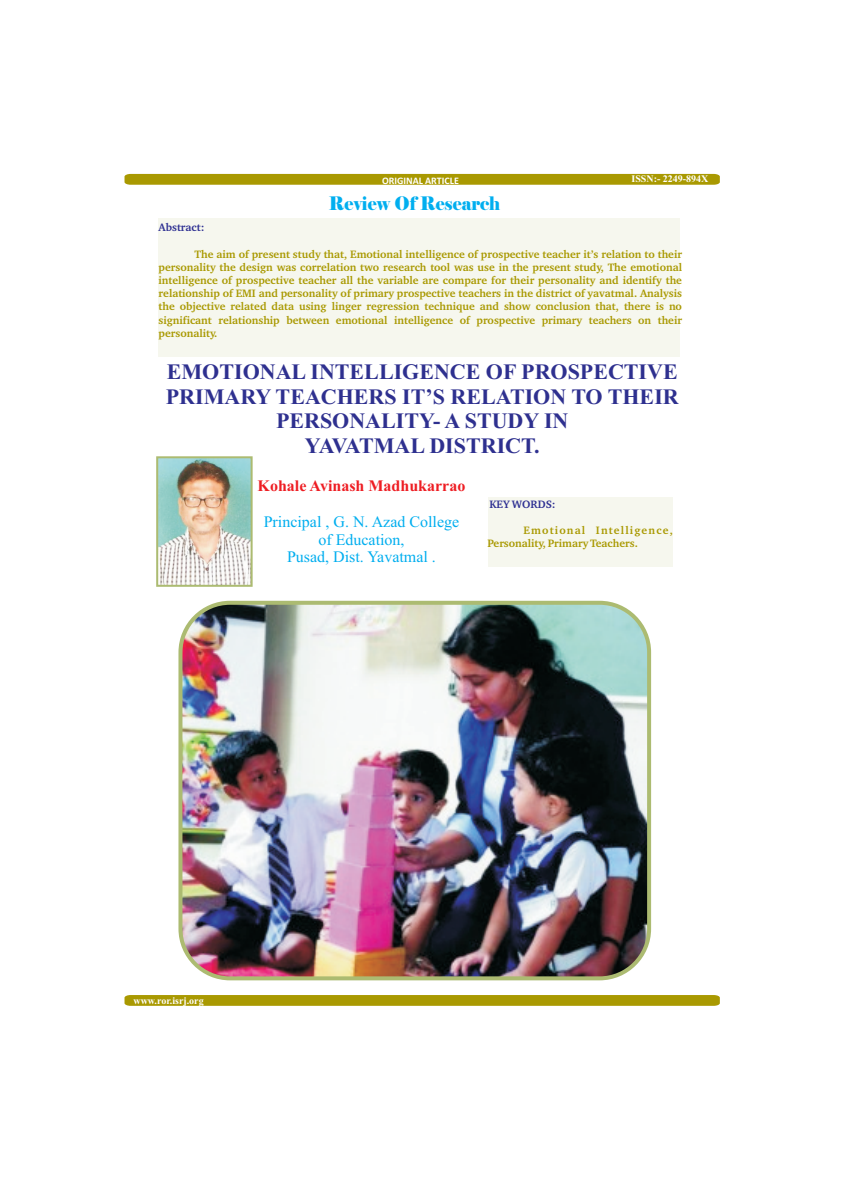
<style>
.page{position:relative;width:842px;height:1191px;background:#fff}
.page>*{position:absolute;margin:0;border:0;box-sizing:border-box;transform-origin:0 0}
.t1{font:700 22px/24.4px "Times New Roman";color:#2e308f;text-align:center}
.t2{font:18.6px "Elephant";color:#00aeef;scale:.91 1}
.t3{font:16px/17.7px "Times New Roman";color:#00aeef;text-align:center}
.t4{font:700 16px "Times New Roman";color:#ee1d23}
.t5{font:700 11px/13.2px "Charter BT";color:#a99901;text-align:justify}
.t6{font:700 11px "Charter BT";color:#2e3092}
.t7{font:700 10px "Times New Roman";color:#fff}
.t8{font:700 10px "Calibri";color:#fff}
</style>
<div class="page">
<div style="left:488px;top:497px;width:185px;height:70px;background:#f6f7ee"></div>
<div style="left:159px;top:218px;width:521px;height:138px;background:#f6f7ee"></div>
<svg style="left:125px;top:174px;width:595px;height:11px;background:#ab9b07"></svg>
<div style="left:125px;top:995px;width:595px;height:10px;background:#a99901"></div>
<img style="left:159px;top:459px;width:91px;height:125px">
<div style="left:156px;top:456px;width:97px;height:131px;border:2px solid #acbb71"></div>
<img style="left:180px;top:603px;width:469px;height:375px;border-radius:49px">
<div style="left:178px;top:601px;width:473px;height:379px;border:4px solid #acbb71;border-radius:49px"></div>
<p class="t8" style="left:382px;top:176px;width:78px">ORIGINAL ARTICLE</p>
<h2 class="t2" style="left:329px;top:192px;width:190px">Review Of Research</h2>
<p class="t7" style="left:631px;top:175px;width:78px">ISSN:- 2249-894X</p>
<p class="t6" style="left:159px;top:223px;width:47px">Abstract:</p>
<p class="t5" style="left:159px;top:248px;width:525px;text-indent:36px">The aim of present study that, Emotional intelligence of prospective teacher it’s relation to their personality the design was correlation two research tool was use in the present study, The emotional intelligence of prospective teacher all the variable are compare for their personality and identify the relationship of EMI and personality of primary prospective teachers in the district of yavatmal. Analysis the objective related data using linger regression technique and show conclusion that, there is no significant relationship between emotional intelligence of prospective primary teachers on their personality.</p>
<h1 class="t1" style="left:166px;top:362px;width:514px">EMOTIONAL INTELLIGENCE OF PROSPECTIVE<br>PRIMARY TEACHERS IT’S RELATION TO THEIR<br>PERSONALITY- A STUDY IN<br>YAVATMAL DISTRICT.</h1>
<h3 class="t4" style="left:258px;top:480px;width:209px">Kohale Avinash Madhukarrao</h3>
<h3 class="t3" style="left:264px;top:514px;width:197px">Principal , G. N. Azad College of Education,<br>Pusad, Dist. Yavatmal .</h3>
<p class="t6" style="left:489px;top:499px;width:68px">KEY WORDS:</p>
<p class="t5" style="left:487px;top:524px;width:187px;text-indent:36px">Emotional Intelligence,<br>Personality, Primary Teachers.</p>
<p class="t7" style="left:133px;top:997px;width:72px">www.ror.isrj.org</p>
</div>
